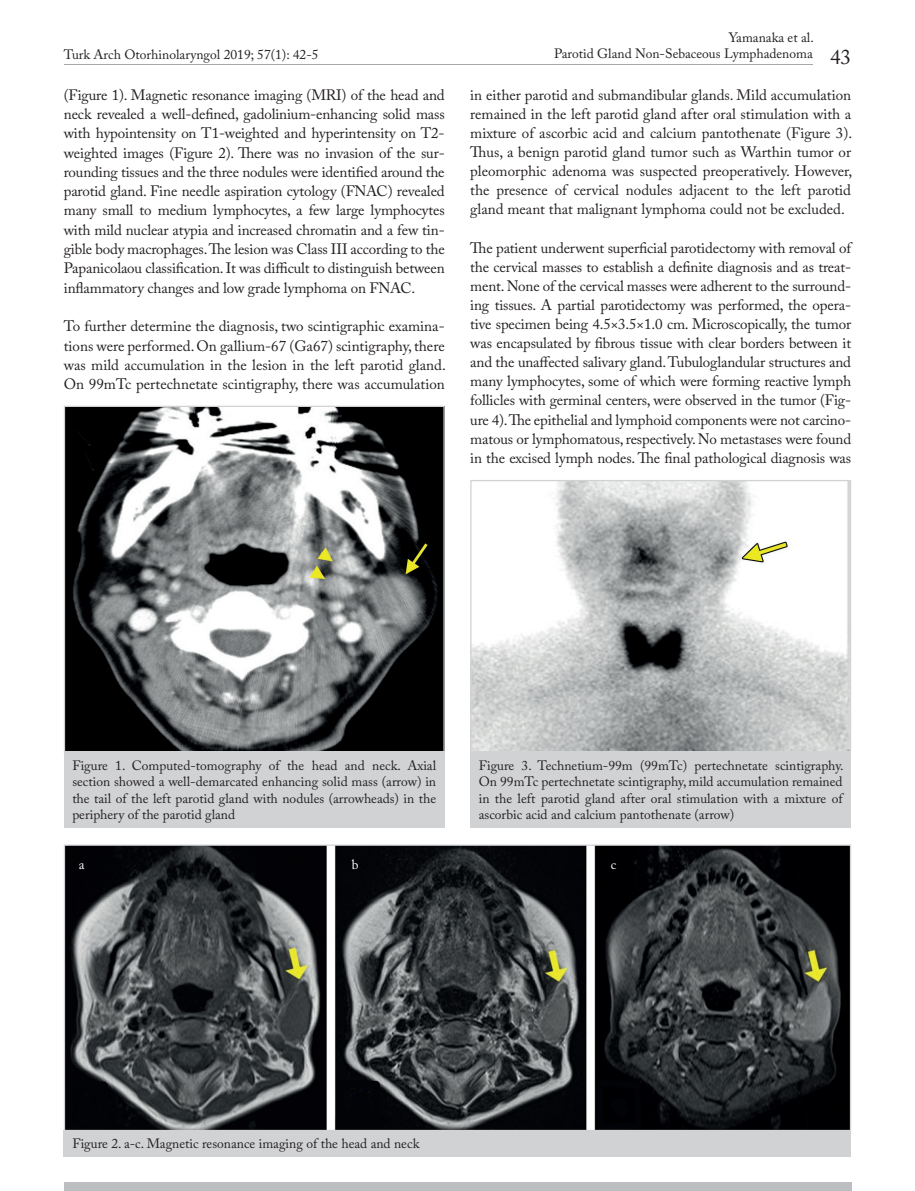
<style>
.page{position:relative;width:915px;height:1191px;background:#fff}
.page>*{position:absolute;margin:0;border:0;box-sizing:border-box;transform-origin:0 0}
.t1{font:21px "Adobe Caslon Pro";color:#231f20}
.t2{font:15px/19px "Adobe Caslon Pro";letter-spacing:-.005em;color:#231f20;text-align:justify}
.t3{font:13.5px/16.5px "Adobe Caslon Pro";color:#231f20;text-align:justify}
.t4{font:13.5px "Adobe Caslon Pro";color:#fff}
</style>
<div class="page">
<div style="left:64px;top:1182px;width:786px;height:9px;background:#bdbec1"></div>
<img style="left:66px;top:408px;width:376px;height:343px">
<div style="left:64px;top:751px;width:380px;height:76px;background:#d1d2d4"></div>
<img style="left:472px;top:482px;width:376px;height:269px">
<div style="left:470px;top:751px;width:380px;height:76px;background:#d1d2d4"></div>
<img style="left:66px;top:846px;width:782px;height:283px">
<div style="left:64px;top:1130px;width:786px;height:27px;background:#d1d2d4"></div>
<hr style="left:64px;top:64px;width:748px;height:1px;background:#a8a9ad">
<p class="t3" style="left:64px;top:46px;width:256px">Turk Arch Otorhinolaryngol 2019; 57(1): 42-5</p>
<p class="t2" style="left:64px;top:85px;width:382px">(Figure 1). Magnetic resonance imaging (MRI) of the head and neck revealed a well-defined, gadolinium-enhancing solid mass with hypointensity on T1-weighted and hyperintensity on T2- weighted images (Figure 2). There was no invasion of the sur&shy;rounding tissues and the three nodules were identified around the parotid gland. Fine needle aspiration cytology (FNAC) revealed many small to medium lymphocytes, a few large lymphocytes with mild nuclear atypia and increased chromatin and a few tin&shy;gible body macrophages. The lesion was Class III according to the Papanicolaou classification. It was difficult to distinguish between inflammatory changes and low grade lymphoma on FNAC.</p>
<p class="t2" style="left:64px;top:316px;width:383px">To further determine the diagnosis, two scintigraphic examina&shy;tions were performed. On gallium-67 (Ga67) scintigraphy, there was mild accumulation in the lesion in the left parotid gland.<br>On 99mTc pertechnetate scintigraphy, there was accumulation</p>
<p class="t3" style="left:728px;top:29px;width:87px">Yamanaka et al.</p>
<p class="t3" style="left:554px;top:45px;width:260px">Parotid Gland Non-Sebaceous Lymphadenoma</p>
<p class="t1" style="left:829px;top:44px;width:22px">43</p>
<p class="t2" style="left:470px;top:85px;width:383px">in either parotid and submandibular glands. Mild accumulation remained in the left parotid gland after oral stimulation with a mixture of ascorbic acid and calcium pantothenate (Figure 3).<br>Thus, a benign parotid gland tumor such as Warthin tumor or pleomorphic adenoma was suspected preoperatively. However, the presence of cervical nodules adjacent to the left parotid gland meant that malignant lymphoma could not be excluded.</p>
<p class="t2" style="left:470px;top:238px;width:382px">The patient underwent superficial parotidectomy with removal of the cervical masses to establish a definite diagnosis and as treat&shy;ment. None of the cervical masses were adherent to the surround&shy;ing tissues. A partial parotidectomy was performed, the opera&shy;tive specimen being 4.5×3.5×1.0 cm. Microscopically, the tumor was encapsulated by fibrous tissue with clear borders between it and the unaffected salivary gland. Tubuloglandular structures and many lymphocytes, some of which were forming reactive lymph follicles with germinal centers, were observed in the tumor (Fig&shy;ure 4). The epithelial and lymphoid components were not carcino&shy;matous or lymphomatous, respectively. No metastases were found in the excised lymph nodes. The final pathological diagnosis was</p>
<p class="t3" style="left:72px;top:757px;width:365px">Figure 1. Computed-tomography of the head and neck. Axial section showed a well-demarcated enhancing solid mass (arrow) in the tail of the left parotid gland with nodules (arrowheads) in the periphery of the parotid gland</p>
<p class="t3" style="left:478px;top:757px;width:366px">Figure 3. Technetium-99m (99mTc) pertechnetate scintigraphy.<br>On 99mTc pertechnetate scintigraphy, mild accumulation remained in the left parotid gland after oral stimulation with a mixture of ascorbic acid and calcium pantothenate (arrow)</p>
<p class="t4" style="left:79px;top:857px;width:7px">a</p>
<p class="t4" style="left:352px;top:857px;width:8px">b</p>
<p class="t4" style="left:610px;top:857px;width:7px">c</p>
<p class="t3" style="left:72px;top:1135px;width:348px">Figure 2. a-c. Magnetic resonance imaging of the head and neck</p>
</div>
